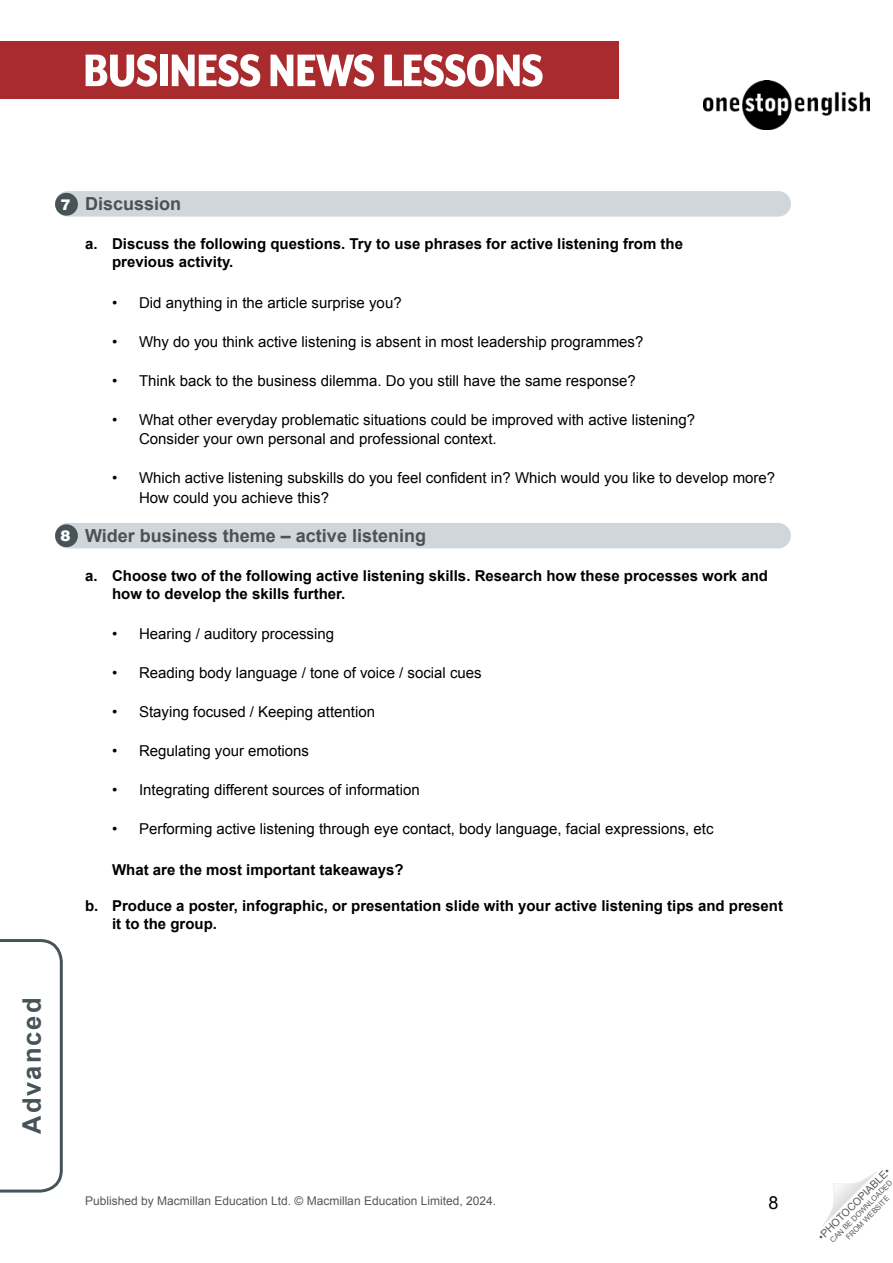
<style>
.page{position:relative;width:893px;height:1263px;background:#fff}
.page>*{position:absolute;margin:0;border:0;box-sizing:border-box;transform-origin:0 0}
.t1{font:800 52.5px "Mr Eaves XL Mod Nar OT";letter-spacing:-.015em;color:#fff}
.t2{font:700 25.5px "Arial";letter-spacing:.08em;color:#485358}
.WS__Exercise_title{font:700 18px "Arial";color:#485358}
.t3{font:18px "Arial";color:#000}
.WS__Rubric_sub_numbe{font:15px/19.5px "Arial";color:#000}
.WS__Body_-_rubric_al{font:700 15px/18px "Arial";color:#000}
.Don_t_use_-_10t_numb{font:900 15px "Helvetica LT Std";color:#fff}
.t4{font:12px "Arial";color:#575756}
.t5{font:10.5px "Arial";color:#575756}
.t6{font:7.5px/9px "Arial";color:#575756;text-align:center}
</style>
<div class="page">
<svg style="left:822px;top:1171px;width:55px;height:55px"></svg>
<svg style="left:0;top:939px;width:63px;height:254px"></svg>
<div style="left:0;top:41px;width:619px;height:58px;background:#aa2b2e"></div>
<img style="left:704px;top:80px;width:165px;height:49px">
<div style="left:55px;top:191px;width:736px;height:26px;background:#d1d6da;border-radius:13px"></div>
<div style="left:55px;top:523px;width:736px;height:25px;background:#d1d6da;border-radius:13px"></div>
<div style="left:55px;top:193px;width:23px;height:23px;background:#485358;border-radius:50%"></div>
<div style="left:55px;top:524px;width:23px;height:23px;background:#485358;border-radius:50%"></div>
<h1 class="t1" style="left:83px;top:42px;width:462px">BUSINESS NEWS LESSONS</h1>
<p class="Don_t_use_-_10t_numb" style="left:61px;top:194px;width:12px">7</p>
<p class="Don_t_use_-_10t_numb" style="left:61px;top:526px;width:12px">8</p>
<p class="WS__Exercise_title" style="left:85px;top:192px;width:98px">Discussion</p>
<p class="WS__Body_-_rubric_al" style="left:112px;top:235px;width:572px;text-indent:-27px">a. Discuss the following questions. Try to use phrases for active listening from the previous activity.</p>
<p class="WS__Rubric_sub_numbe" style="left:112px;top:293px;width:291px">• Did anything in the article surprise you?</p>
<p class="WS__Rubric_sub_numbe" style="left:112px;top:332px;width:533px">• Why do you think active listening is absent in most leadership programmes?</p>
<p class="WS__Rubric_sub_numbe" style="left:112px;top:371px;width:525px">• Think back to the business dilemma. Do you still have the same response?</p>
<p class="WS__Rubric_sub_numbe" style="left:139px;top:410px;width:558px;text-indent:-27px">• What other everyday problematic situations could be improved with active listening?<br>Consider your own personal and professional context.</p>
<p class="WS__Rubric_sub_numbe" style="left:139px;top:468px;width:638px;text-indent:-27px">• Which active listening subskills do you feel confident in? Which would you like to develop more?<br>How could you achieve this?</p>
<p class="WS__Exercise_title" style="left:85px;top:523px;width:342px">Wider business theme – active listening</p>
<p class="WS__Body_-_rubric_al" style="left:112px;top:567px;width:658px;text-indent:-27px">a. Choose two of the following active listening skills. Research how these processes work and how to develop the skills further.</p>
<p class="WS__Rubric_sub_numbe" style="left:112px;top:624px;width:224px">• Hearing / auditory processing</p>
<p class="WS__Rubric_sub_numbe" style="left:112px;top:663px;width:371px">• Reading body language / tone of voice / social cues</p>
<p class="WS__Rubric_sub_numbe" style="left:112px;top:702px;width:264px">• Staying focused / Keeping attention</p>
<p class="WS__Rubric_sub_numbe" style="left:112px;top:741px;width:199px">• Regulating your emotions</p>
<p class="WS__Rubric_sub_numbe" style="left:112px;top:780px;width:309px">• Integrating different sources of information</p>
<p class="WS__Rubric_sub_numbe" style="left:112px;top:819px;width:603px">• Performing active listening through eye contact, body language, facial expressions, etc</p>
<p class="WS__Body_-_rubric_al" style="left:112px;top:861px;width:293px">What are the most important takeaways?</p>
<p class="WS__Body_-_rubric_al" style="left:112px;top:897px;width:673px;text-indent:-27px">b. Produce a poster, infographic, or presentation slide with your active listening tips and present it to the group.</p>
<h2 class="t2" style="left:15px;top:1134px;width:138px;rotate:-90deg">Advanced</h2>
<p class="t4" style="left:85px;top:1193px;width:413px">Published by Macmillan Education Ltd. © Macmillan Education Limited, 2024.</p>
<p class="t3" style="left:769px;top:1191px;width:12px">8</p>
<p class="t5" style="left:815px;top:1233px;width:99px;rotate:-45deg">•PHOTOCOPIABLE•</p>
<p class="t6" style="left:828px;top:1238px;width:86px;rotate:-45deg">CAN BE DOWNLOADED<br>FROM WEBSITE</p>
</div>
